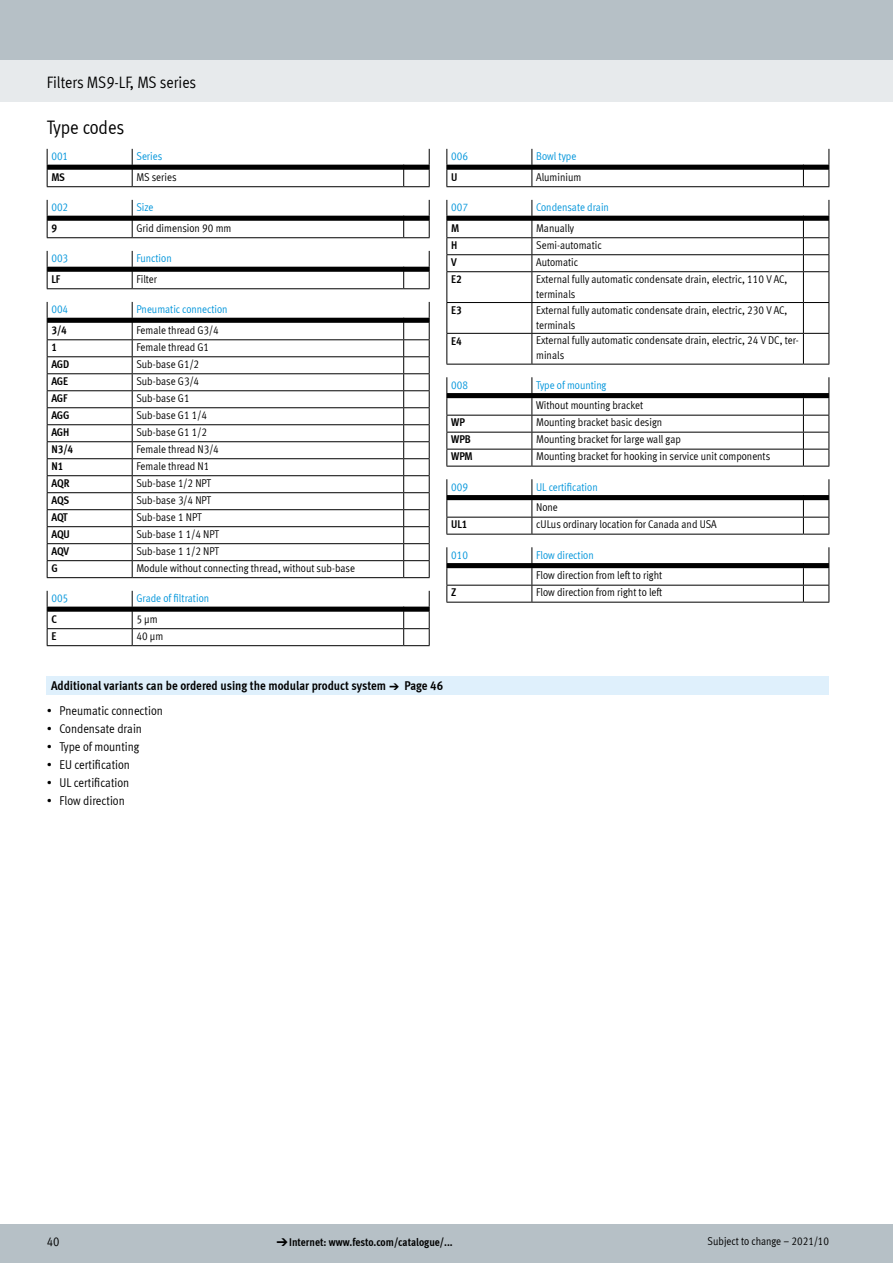
<style>
.page{position:relative;width:893px;height:1263px;background:#fff}
.page>*{position:absolute;margin:0;border:0;box-sizing:border-box;transform-origin:0 0}
.FES_title_section{font:19.5px "Meta Cond LF";color:#000}
.FES_title_family{font:16.5px "Meta Cond LF";color:#000}
.t1{font:12.75px "Meta Cond LF";color:#000}
.FES_head_1_text{font:700 12.75px "Meta Cond LF";color:#000}
.t2{font:11.25px/15px "Meta Cond LF";color:#000}
.t3{font:11.25px/20.4px "Meta Cond LF";color:#0095db}
.t4{font:700 11.25px "Meta Cond LF";letter-spacing:-.005em;color:#000}
.s1{color:#0095db}
.s2{color:#000}
.s3{font-family:"Meto Pict 182";font-weight:400}
</style>
<div class="page">
<div style="left:0;top:1225px;width:893px;height:38px;background:#b6c0c6"></div>
<div style="left:0;top:60px;width:893px;height:42px;background:#e7eaec"></div>
<div style="left:0;top:0;width:893px;height:60px;background:#b6c0c6"></div>
<div style="left:47px;top:676px;width:782px;height:19px;background:#dff0fc"></div>
<svg style="left:47px;top:149px;width:383px;height:38px"></svg>
<svg style="left:47px;top:200px;width:383px;height:38px"></svg>
<svg style="left:47px;top:251px;width:383px;height:38px"></svg>
<svg style="left:47px;top:302px;width:383px;height:276px"></svg>
<svg style="left:47px;top:591px;width:383px;height:55px"></svg>
<svg style="left:446px;top:149px;width:383px;height:38px"></svg>
<hr style="left:446px;top:272px;width:1px;height:30px;background:#000">
<hr style="left:531px;top:272px;width:1px;height:30px;background:#000">
<svg style="left:446px;top:200px;width:383px;height:72px"></svg>
<hr style="left:803px;top:272px;width:1px;height:30px;background:#000">
<hr style="left:828px;top:272px;width:1px;height:30px;background:#000">
<hr style="left:446px;top:302px;width:86px;height:1px;background:#000">
<hr style="left:446px;top:303px;width:1px;height:30px;background:#000">
<hr style="left:532px;top:302px;width:271px;height:1px;background:#000">
<hr style="left:531px;top:303px;width:1px;height:30px;background:#000">
<svg style="left:803px;top:302px;width:26px;height:1px"></svg>
<hr style="left:803px;top:303px;width:1px;height:30px;background:#000">
<hr style="left:828px;top:303px;width:1px;height:30px;background:#000">
<hr style="left:446px;top:333px;width:86px;height:1px;background:#000">
<hr style="left:446px;top:334px;width:1px;height:30px;background:#000">
<hr style="left:446px;top:364px;width:86px;height:1px;background:#000">
<hr style="left:532px;top:333px;width:271px;height:1px;background:#000">
<hr style="left:531px;top:334px;width:1px;height:30px;background:#000">
<hr style="left:532px;top:364px;width:271px;height:1px;background:#000">
<svg style="left:803px;top:333px;width:26px;height:1px"></svg>
<hr style="left:803px;top:334px;width:1px;height:30px;background:#000">
<hr style="left:828px;top:334px;width:1px;height:30px;background:#000">
<svg style="left:803px;top:364px;width:26px;height:1px"></svg>
<svg style="left:446px;top:377px;width:383px;height:90px"></svg>
<svg style="left:446px;top:479px;width:383px;height:56px"></svg>
<svg style="left:446px;top:547px;width:383px;height:56px"></svg>
<p class="FES_title_family" style="left:47px;top:72px;width:151px">Filters MS9-LF, MS series</p>
<p class="FES_title_section" style="left:47px;top:116px;width:79px">Type codes</p>
<p class="t3" style="left:51px;top:146px;width:18px">001</p>
<p class="t3" style="left:136px;top:146px;width:27px">Series</p>
<p class="t4" style="left:51px;top:170px;width:15px">MS</p>
<p class="t2" style="left:136px;top:169px;width:42px">MS series</p>
<p class="t3" style="left:51px;top:197px;width:18px">002</p>
<p class="t3" style="left:136px;top:197px;width:19px">Size</p>
<p class="t4" style="left:51px;top:221px;width:7px">9</p>
<p class="t2" style="left:136px;top:220px;width:97px">Grid dimension 90 mm</p>
<p class="t3" style="left:51px;top:248px;width:18px">003</p>
<p class="t3" style="left:136px;top:248px;width:37px">Function</p>
<p class="t4" style="left:51px;top:272px;width:10px">LF</p>
<p class="t2" style="left:136px;top:271px;width:22px">Filter</p>
<p class="t3" style="left:51px;top:299px;width:18px">004</p>
<p class="t3" style="left:136px;top:299px;width:93px">Pneumatic connection</p>
<p class="t4" style="left:51px;top:323px;width:17px">3/4</p>
<p class="t2" style="left:136px;top:322px;width:84px">Female thread G3/4</p>
<p class="t4" style="left:51px;top:340px;width:7px">1</p>
<p class="t2" style="left:136px;top:339px;width:74px">Female thread G1</p>
<p class="t4" style="left:51px;top:357px;width:19px">AGD</p>
<p class="t2" style="left:136px;top:356px;width:64px">Sub-base G1/2</p>
<p class="t4" style="left:51px;top:374px;width:18px">AGE</p>
<p class="t2" style="left:136px;top:373px;width:64px">Sub-base G3/4</p>
<p class="t4" style="left:51px;top:391px;width:18px">AGF</p>
<p class="t2" style="left:136px;top:390px;width:55px">Sub-base G1</p>
<p class="t4" style="left:51px;top:408px;width:20px">AGG</p>
<p class="t2" style="left:136px;top:407px;width:72px">Sub-base G1 1/4</p>
<p class="t4" style="left:51px;top:425px;width:20px">AGH</p>
<p class="t2" style="left:136px;top:424px;width:72px">Sub-base G1 1/2</p>
<p class="t4" style="left:51px;top:442px;width:23px">N3/4</p>
<p class="t2" style="left:136px;top:441px;width:84px">Female thread N3/4</p>
<p class="t4" style="left:51px;top:459px;width:14px">N1</p>
<p class="t2" style="left:136px;top:458px;width:75px">Female thread N1</p>
<p class="t4" style="left:51px;top:476px;width:20px">AQR</p>
<p class="t2" style="left:136px;top:475px;width:76px">Sub-base 1/2 NPT</p>
<p class="t4" style="left:51px;top:493px;width:19px">AQS</p>
<p class="t2" style="left:136px;top:492px;width:76px">Sub-base 3/4 NPT</p>
<p class="t4" style="left:51px;top:510px;width:18px">AQT</p>
<p class="t2" style="left:136px;top:509px;width:67px">Sub-base 1 NPT</p>
<p class="t4" style="left:51px;top:527px;width:20px">AQU</p>
<p class="t2" style="left:136px;top:526px;width:84px">Sub-base 1 1/4 NPT</p>
<p class="t4" style="left:51px;top:544px;width:19px">AQV</p>
<p class="t2" style="left:136px;top:543px;width:84px">Sub-base 1 1/2 NPT</p>
<p class="t4" style="left:51px;top:561px;width:8px">G</p>
<p class="t2" style="left:136px;top:560px;width:220px">Module without connecting thread, without sub-base</p>
<p class="t3" style="left:51px;top:588px;width:18px">005</p>
<p class="t3" style="left:136px;top:588px;width:74px">Grade of filtration</p>
<p class="t4" style="left:51px;top:612px;width:7px">C</p>
<p class="t2" style="left:136px;top:611px;width:23px">5 µm</p>
<p class="t4" style="left:51px;top:629px;width:6px">E</p>
<p class="t2" style="left:136px;top:628px;width:28px">40 µm</p>
<p class="t3" style="left:451px;top:146px;width:18px">006</p>
<p class="t3" style="left:536px;top:146px;width:42px">Bowl type</p>
<p class="t4" style="left:451px;top:170px;width:8px">U</p>
<p class="t2" style="left:536px;top:169px;width:47px">Aluminium</p>
<p class="t3" style="left:451px;top:197px;width:18px">007</p>
<p class="t3" style="left:536px;top:197px;width:74px">Condensate drain</p>
<p class="t4" style="left:451px;top:221px;width:10px">M</p>
<p class="t2" style="left:536px;top:220px;width:39px">Manually</p>
<p class="t4" style="left:451px;top:238px;width:8px">H</p>
<p class="t2" style="left:536px;top:237px;width:67px">Semi-automatic</p>
<p class="t4" style="left:451px;top:255px;width:7px">V</p>
<p class="t2" style="left:536px;top:254px;width:44px">Automatic</p>
<p class="t4" style="left:451px;top:272px;width:12px">E2</p>
<p class="t2" style="left:536px;top:271px;width:253px">External fully automatic condensate drain, electric, 110 V AC, terminals</p>
<p class="t4" style="left:451px;top:303px;width:12px">E3</p>
<p class="t2" style="left:536px;top:302px;width:253px">External fully automatic condensate drain, electric, 230 V AC, terminals</p>
<p class="t4" style="left:451px;top:333px;width:12px">E4</p>
<p class="t2" style="left:536px;top:333px;width:264px">External fully automatic condensate drain, electric, 24 V DC, ter&shy;minals</p>
<p class="t3" style="left:451px;top:374px;width:18px">008</p>
<p class="t2" style="left:536px;top:374px;width:108px;line-height:20.5px"><span class="s1">Type of mounting<br></span>Without mounting bracket</p>
<p class="t4" style="left:451px;top:415px;width:15px">WP</p>
<p class="t2" style="left:536px;top:414px;width:127px">Mounting bracket basic design</p>
<p class="t4" style="left:451px;top:432px;width:21px">WPB</p>
<p class="t2" style="left:536px;top:431px;width:146px">Mounting bracket for large wall gap</p>
<p class="t4" style="left:451px;top:449px;width:23px">WPM</p>
<p class="t2" style="left:536px;top:448px;width:236px">Mounting bracket for hooking in service unit components</p>
<p class="t3" style="left:451px;top:476px;width:18px">009</p>
<p class="t3" style="left:536px;top:476px;width:63px">UL certification<br><span class="s2">None</span></p>
<p class="t4" style="left:451px;top:517px;width:18px">UL1</p>
<p class="t2" style="left:536px;top:516px;width:182px">cULus ordinary location for Canada and USA</p>
<p class="t3" style="left:451px;top:544px;width:18px">010</p>
<p class="t2" style="left:536px;top:544px;width:128px;line-height:20.4px"><span class="s1">Flow direction<br></span>Flow direction from left to right</p>
<p class="t4" style="left:451px;top:585px;width:7px">Z</p>
<p class="t2" style="left:536px;top:584px;width:128px">Flow direction from right to left</p>
<p class="FES_head_1_text" style="left:51px;top:678px;width:393px">Additional variants can be ordered using the modular product system <span class="s3">a</span> Page 46</p>
<p class="t1" style="left:47px;top:703px;width:118px">• Pneumatic connection</p>
<p class="t1" style="left:47px;top:721px;width:97px">• Condensate drain</p>
<p class="t1" style="left:47px;top:739px;width:94px">• Type of mounting</p>
<p class="t1" style="left:47px;top:757px;width:85px">• EU certification</p>
<p class="t1" style="left:47px;top:775px;width:84px">• UL certification</p>
<p class="t1" style="left:47px;top:793px;width:80px">• Flow direction</p>
<p class="t1" style="left:47px;top:1234px;width:14px">40</p>
<p class="t4" style="left:276px;top:1235px;width:178px"><span class="s3">d</span>Internet: www.festo.com/catalogue/...</p>
<p class="t2" style="left:708px;top:1233px;width:123px">Subject to change – 2021/10</p>
</div>
